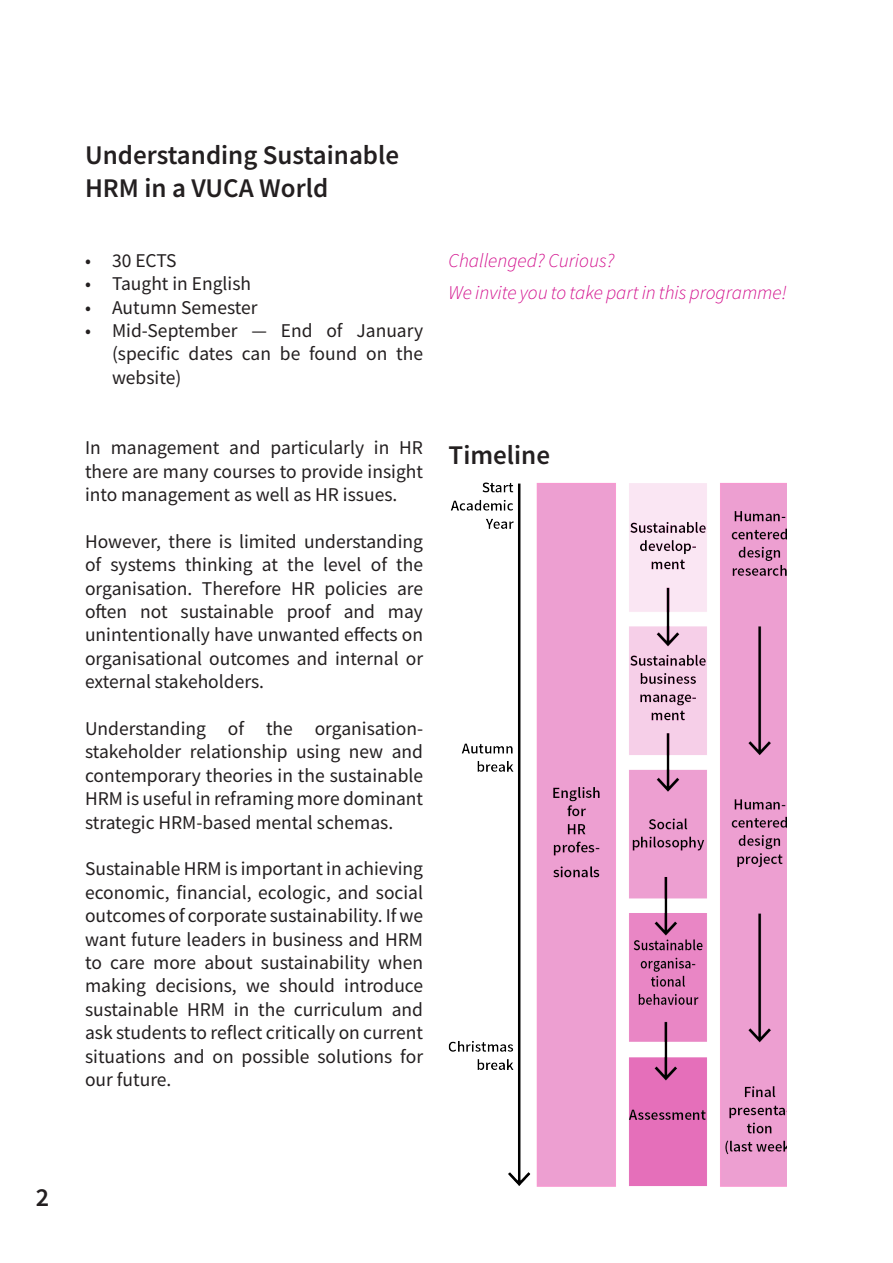
<style>
.page{position:relative;width:893px;height:1263px;background:#fff}
.page>*{position:absolute;margin:0;border:0;box-sizing:border-box;transform-origin:0 0}
.t1{font:600 27px/32.4px "Source Sans Pro";color:#231f20}
.t2{font:600 26.1px "Source Sans Pro";color:#231f20}
.t3{font:19.5px/23.4px "Source Sans Pro";color:#231f20;text-align:justify}
.t4{font:italic 300 19.5px "Source Sans Pro";color:#d20e8c}
</style>
<div class="page">
<img style="left:449px;top:482px;width:338px;height:704px">
<p class="t1" style="left:85px;top:139px;width:316px">Understanding Sustainable<br>HRM in a VUCA World</p>
<p class="t3" style="left:85px;top:249px;width:93px">• 30 ECTS</p>
<p class="t3" style="left:85px;top:272px;width:168px">• Taught in English</p>
<p class="t3" style="left:85px;top:295px;width:174px">• Autumn Semester</p>
<p class="t3" style="left:112px;top:319px;width:313px;text-indent:-27px">• Mid-September — End of January (specific dates can be found on the website)</p>
<p class="t3" style="left:85px;top:436px;width:340px">In management and particularly in HR there are many courses to provide insight into management as well as HR issues.</p>
<p class="t3" style="left:85px;top:529px;width:340px">However, there is limited understanding of systems thinking at the level of the organisation. Therefore HR policies are often not sustainable proof and may unintentionally have unwanted effects on organisational outcomes and internal or external stakeholders.</p>
<p class="t3" style="left:85px;top:717px;width:340px">Understanding of the organisation&shy;stakeholder relationship using new and contemporary theories in the sustainable HRM is useful in reframing more dominant strategic HRM-based mental schemas.</p>
<p class="t3" style="left:85px;top:857px;width:340px">Sustainable HRM is important in achieving economic, financial, ecologic, and social outcomes of corporate sustainability. If we want future leaders in business and HRM to care more about sustainability when making decisions, we should introduce sustainable HRM in the curriculum and ask students to reflect critically on current situations and on possible solutions for our future.</p>
<p class="t4" style="left:449px;top:248px;width:167px">Challenged? Curious?</p>
<p class="t4" style="left:449px;top:281px;width:339px">We invite you to take part in this programme!</p>
<p class="t1" style="left:449px;top:439px;width:103px">Timeline</p>
<h2 class="t2" style="left:36px;top:1180px;width:15px">2</h2>
</div>
